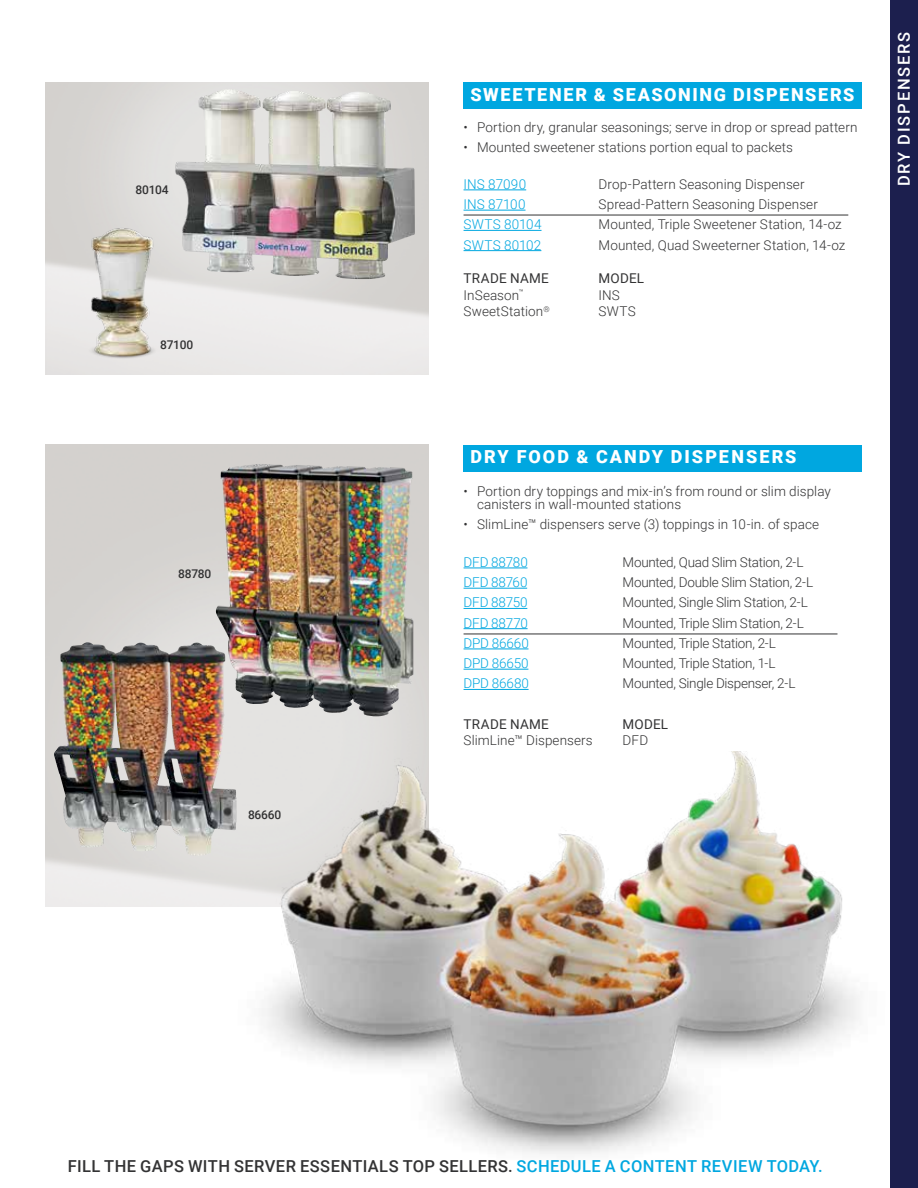
<style>
.page{position:relative;width:918px;height:1188px;background:#fff}
.page>*{position:absolute;margin:0;border:0;box-sizing:border-box;transform-origin:0 0}
.t1{font:900 18px "Roboto";letter-spacing:.1em;color:#fff}
.t2{font:500 16.5px "Roboto";letter-spacing:.025em;color:#333334}
.t3{font:500 16.5px "Roboto";letter-spacing:.11em;color:#fff}
.t4{font:300 13.5px/13.5px "Roboto";letter-spacing:.005em;color:#333334}
.t5{font:300 13.5px "Roboto";letter-spacing:-.02em;color:#333334}
.t6{font:300 13.5px "Roboto";letter-spacing:-.005em;color:#00a7e0}
.t7{font:13.5px "Roboto";letter-spacing:.015em;color:#333334}
.t8{font:300 13.5px "Roboto";letter-spacing:.02em;color:#00a7e0}
.t9{font:500 12px "Roboto";letter-spacing:-.02em;color:#333334}
.s1{color:#00a7e0}
</style>
<div class="page">
<img style="left:45px;top:445px;width:384px;height:461px">
<img style="left:215px;top:751px;width:644px;height:403px">
<div style="left:890px;top:0;width:28px;height:1188px;background:#1c1f4e"></div>
<div style="left:464px;top:82px;width:398px;height:27px;background:#00a7e0"></div>
<hr style="left:464px;top:190px;width:62px;height:1px;background:#00a7e0">
<hr style="left:464px;top:210px;width:62px;height:1px;background:#00a7e0">
<hr style="left:464px;top:230px;width:78px;height:1px;background:#00a7e0">
<hr style="left:464px;top:250px;width:77px;height:1px;background:#00a7e0">
<hr style="left:464px;top:568px;width:63px;height:1px;background:#00a7e0">
<hr style="left:464px;top:588px;width:63px;height:1px;background:#00a7e0">
<hr style="left:464px;top:608px;width:63px;height:1px;background:#00a7e0">
<hr style="left:464px;top:628px;width:64px;height:1px;background:#00a7e0">
<hr style="left:464px;top:649px;width:65px;height:1px;background:#00a7e0">
<hr style="left:464px;top:669px;width:64px;height:1px;background:#00a7e0">
<hr style="left:464px;top:689px;width:65px;height:1px;background:#00a7e0">
<div style="left:464px;top:445px;width:398px;height:27px;background:#00a7e0"></div>
<hr style="left:464px;top:634px;width:373px;height:1px;background:#333334">
<hr style="left:464px;top:215px;width:384px;height:1px;background:#333334">
<hr style="left:50px;top:1148px;width:246px;height:1px;background:#fff">
<img style="left:50px;top:220px;width:145px;height:155px">
<img style="left:175px;top:91px;width:240px;height:188px">
<img style="left:216px;top:464px;width:181px;height:252px">
<img style="left:54px;top:642px;width:183px;height:214px">
<p class="t9" style="left:136px;top:181px;width:35px">80104</p>
<p class="t9" style="left:160px;top:337px;width:35px">87100</p>
<p class="t9" style="left:178px;top:565px;width:35px">88780</p>
<p class="t9" style="left:248px;top:806px;width:35px">86660</p>
<h1 class="t1" style="left:471px;top:82px;width:385px">SWEETENER &amp; SEASONING DISPENSERS</h1>
<p class="t4" style="left:464px;top:120px;width:395px">• Portion dry, granular seasonings; serve in drop or spread pattern</p>
<p class="t4" style="left:464px;top:140px;width:331px">• Mounted sweetener stations portion equal to packets</p>
<p class="t6" style="left:464px;top:175px;width:64px">INS 87090</p>
<p class="t4" style="left:599px;top:177px;width:208px">Drop-Pattern Seasoning Dispenser</p>
<p class="t6" style="left:464px;top:195px;width:63px">INS 87100</p>
<p class="t4" style="left:599px;top:197px;width:221px">Spread-Pattern Seasoning Dispenser</p>
<p class="t8" style="left:464px;top:215px;width:79px">SWTS 80104</p>
<p class="t4" style="left:599px;top:217px;width:245px">Mounted, Triple Sweetener Station, 14-oz</p>
<p class="t8" style="left:464px;top:235px;width:79px">SWTS 80102</p>
<p class="t4" style="left:599px;top:238px;width:248px">Mounted, Quad Sweeterner Station, 14-oz</p>
<p class="t7" style="left:464px;top:269px;width:87px">TRADE NAME</p>
<p class="t7" style="left:599px;top:269px;width:47px">MODEL</p>
<p class="t4" style="left:464px;top:288px;width:62px">InSeason<sup>™</sup></p>
<p class="t4" style="left:599px;top:288px;width:23px">INS</p>
<p class="t4" style="left:464px;top:304px;width:88px">SweetStation<sup>®</sup></p>
<p class="t4" style="left:599px;top:304px;width:39px">SWTS</p>
<p class="t3" style="left:892px;top:186px;width:156px;rotate:-90deg">DRY DISPENSERS</p>
<h1 class="t1" style="left:471px;top:444px;width:327px">DRY FOOD &amp; CANDY DISPENSERS</h1>
<p class="t4" style="left:477px;top:484px;width:355px;text-indent:-14px">• Portion dry toppings and mix-in’s from round or slim display canisters in wall-mounted stations</p>
<p class="t4" style="left:464px;top:517px;width:357px">• SlimLine™ dispensers serve (3) toppings in 10-in. of space</p>
<p class="t6" style="left:464px;top:553px;width:66px">DFD 88780</p>
<p class="t5" style="left:623px;top:553px;width:183px">Mounted, Quad Slim Station, 2-L</p>
<p class="t6" style="left:464px;top:573px;width:65px">DFD 88760</p>
<p class="t5" style="left:623px;top:573px;width:192px">Mounted, Double Slim Station, 2-L</p>
<p class="t6" style="left:464px;top:593px;width:66px">DFD 88750</p>
<p class="t5" style="left:623px;top:593px;width:187px">Mounted, Single Slim Station, 2-L</p>
<p class="t6" style="left:464px;top:613px;width:66px">DFD 88770</p>
<p class="t5" style="left:623px;top:613px;width:183px">Mounted, Triple Slim Station, 2-L</p>
<p class="t6" style="left:464px;top:634px;width:67px">DPD 86660</p>
<p class="t5" style="left:623px;top:634px;width:155px">Mounted, Triple Station, 2-L</p>
<p class="t6" style="left:464px;top:654px;width:67px">DPD 86650</p>
<p class="t5" style="left:623px;top:654px;width:155px">Mounted, Triple Station, 1-L</p>
<p class="t6" style="left:464px;top:674px;width:67px">DPD 86680</p>
<p class="t5" style="left:623px;top:674px;width:174px">Mounted, Single Dispenser, 2-L</p>
<p class="t7" style="left:464px;top:715px;width:87px">TRADE NAME</p>
<p class="t7" style="left:623px;top:715px;width:47px">MODEL</p>
<p class="t4" style="left:464px;top:733px;width:131px">SlimLine™ Dispensers</p>
<p class="t4" style="left:623px;top:733px;width:27px">DFD</p>
<p class="t2" style="left:68px;top:1155px;width:757px">FILL THE GAPS WITH SERVER ESSENTIALS TOP SELLERS. <span class="s1">SCHEDULE A CONTENT REVIEW TODAY.</span></p>
</div>
